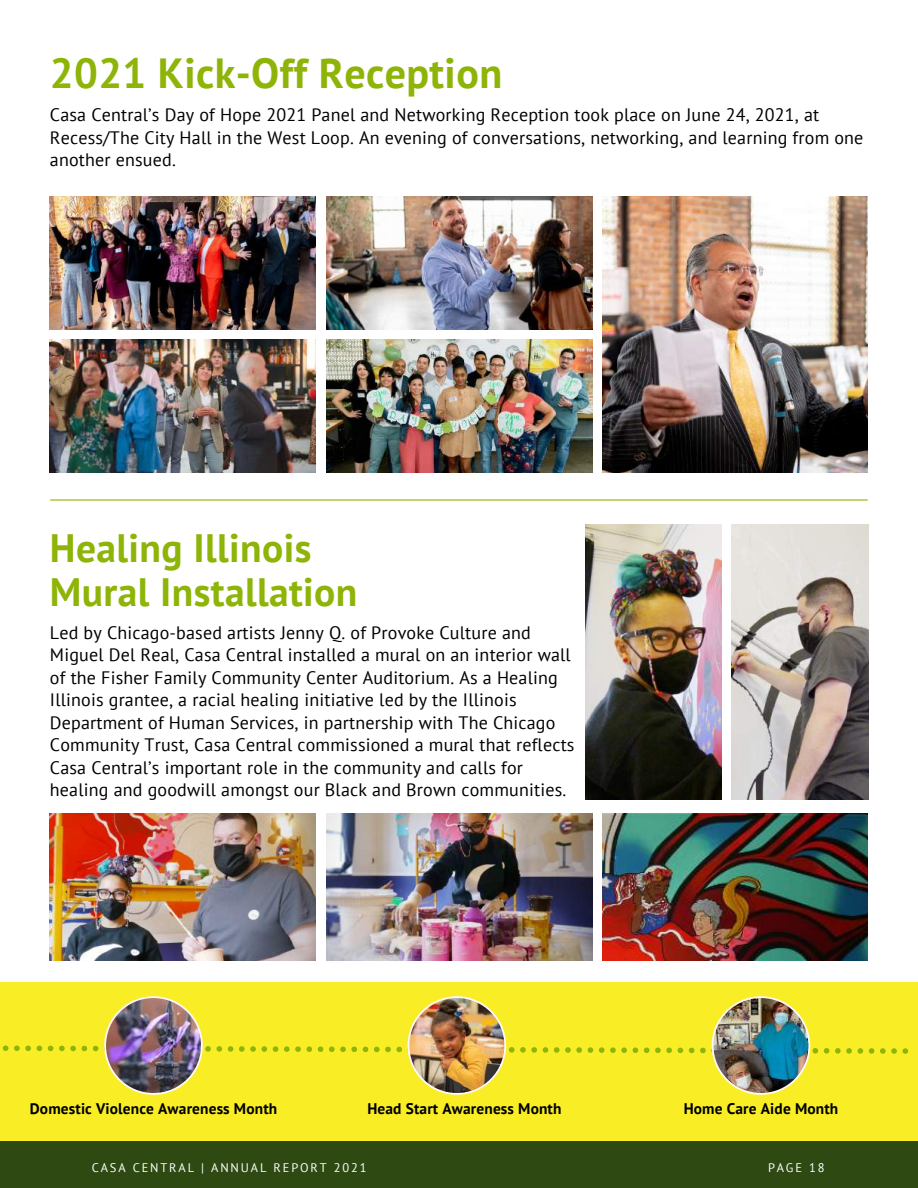
<style>
.page{position:relative;width:918px;height:1188px;background:#fff}
.page>*{position:absolute;margin:0;border:0;box-sizing:border-box;transform-origin:0 0}
.t1{font:700 42px "PT Sans";letter-spacing:.01em;color:#8db407}
.t2{font:700 39.45px/43.3px "PT Sans";letter-spacing:.01em;color:#8db407}
.t3{font:18px/22.5px "PT Sans";letter-spacing:.01em;color:#000}
.t4{font:700 15.3px "PT Sans";letter-spacing:.01em;color:#000}
.t5{font:12.45px "PT Sans";letter-spacing:.15em;color:#fff}
</style>
<div class="page">
<img style="left:50px;top:813px;width:265px;height:148px">
<img style="left:327px;top:813px;width:265px;height:148px">
<img style="left:602px;top:813px;width:266px;height:148px">
<img style="left:586px;top:524px;width:136px;height:276px">
<img style="left:732px;top:524px;width:136px;height:276px">
<div style="left:0;top:982px;width:918px;height:164px;background:#f9ee26"></div>
<img style="left:50px;top:197px;width:265px;height:133px">
<img style="left:327px;top:197px;width:265px;height:133px">
<img style="left:50px;top:340px;width:265px;height:132px">
<img style="left:327px;top:340px;width:265px;height:132px">
<img style="left:602px;top:197px;width:266px;height:275px">
<img style="left:3px;top:996px;width:905px;height:99px">
<div style="left:0;top:1142px;width:918px;height:46px;background:#2e4912"></div>
<hr style="left:51px;top:499px;width:816px;height:2px;background:#8db407">
<h1 class="t1" style="left:50px;top:45px;width:454px">2021 Kick-Off Reception</h1>
<p class="t3" style="left:50px;top:103px;width:815px">Casa Central’s Day of Hope 2021 Panel and Networking Reception took place on June 24, 2021, at<br>Recess/The City Hall in the West Loop. An evening of conversations, networking, and learning from one another ensued.</p>
<h2 class="t2" style="left:50px;top:526px;width:309px">Healing Illinois<br>Mural Installation</h2>
<p class="t3" style="left:50px;top:621px;width:526px">Led by Chicago-based artists Jenny Q. of Provoke Culture and Miguel Del Real, Casa Central installed a mural on an interior wall of the Fisher Family Community Center Auditorium. As a Healing Illinois grantee, a racial healing initiative led by the Illinois Department of Human Services, in partnership with The Chicago Community Trust, Casa Central commissioned a mural that reflects Casa Central’s important role in the community and calls for healing and goodwill amongst our Black and Brown communities.</p>
<p class="t4" style="left:30px;top:1099px;width:249px">Domestic Violence Awareness Month</p>
<p class="t4" style="left:367px;top:1098px;width:196px">Head Start Awareness Month</p>
<p class="t4" style="left:684px;top:1099px;width:156px">Home Care Aide Month</p>
<p class="t5" style="left:92px;top:1159px;width:276px">CASA CENTRAL | ANNUAL REPORT 2021</p>
<p class="t5" style="left:768px;top:1159px;width:58px">PAGE 18</p>
</div>
